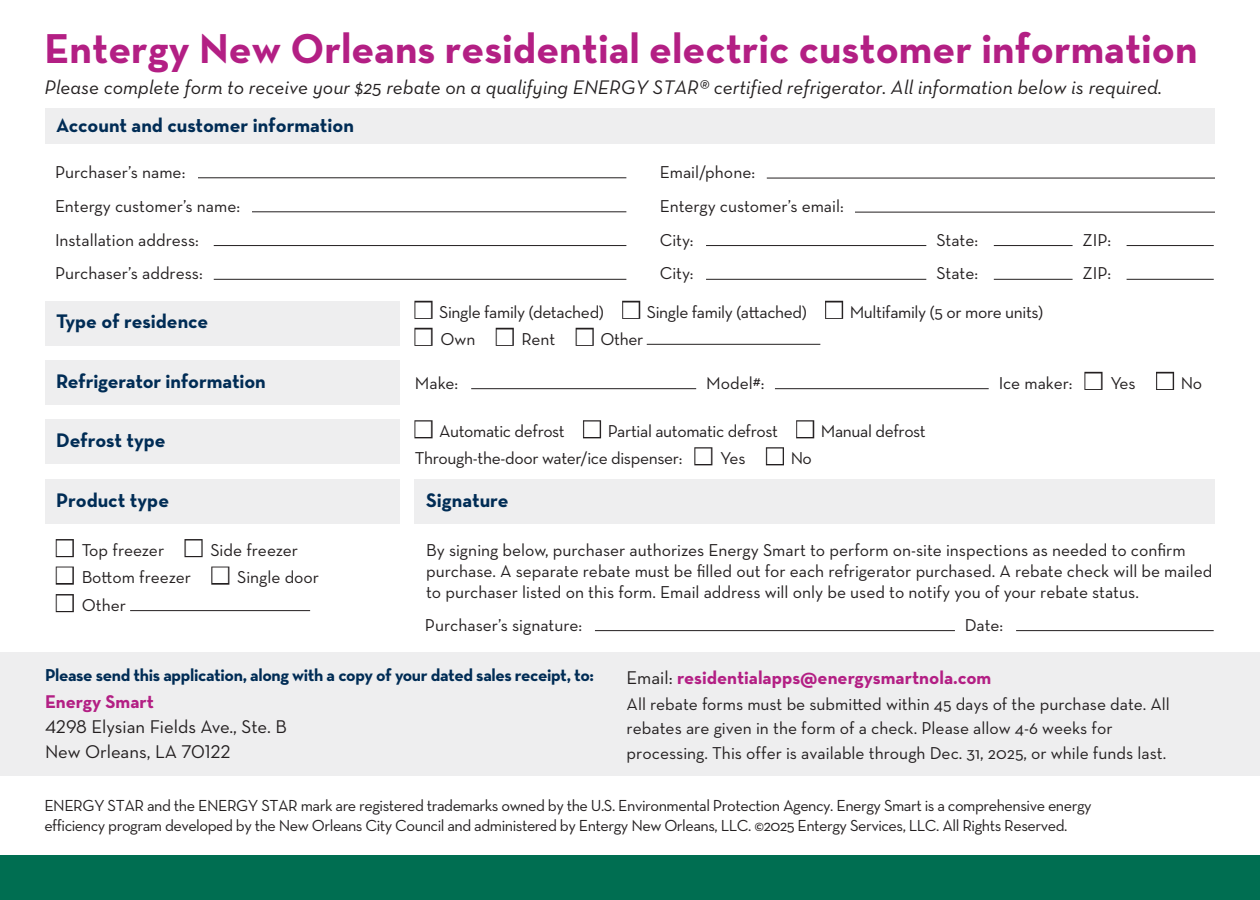
<style>
.page{position:relative;width:1260px;height:900px;background:#fff}
.page>*{position:absolute;margin:0;border:0;box-sizing:border-box;transform-origin:0 0}
.t1{font:700 42.5px "Neutraface Text";color:#b31f84}
.t2{font:italic 20px "Neutraface Text";color:#231f20}
.t3{font:700 20px "Neutraface Text";letter-spacing:-.005em;color:#002c55}
.t4{font:700 18.75px "Neutraface Text";color:#b31f84}
.t5{font:18.75px "Neutraface Text";letter-spacing:-.005em;color:#231f20}
.t6{font:17.5px/21px "Neutraface Text";color:#231f20}
.t7{font:17.5px "Neutraface Text";letter-spacing:-.02em;color:#231f20}
.t8{font:700 17.5px "Neutraface Text";letter-spacing:-.02em;color:#002c55}
.t9{font:16.25px/19.8px "Neutraface Text";letter-spacing:-.03em;color:#231f20}
.s1{font-family:"Neutra Text"}
.s2{font-weight:400;color:#231f20}
</style>
<div class="page">
<div style="left:0;top:855px;width:1260px;height:45px;background:#006e51"></div>
<div style="left:415px;top:479px;width:800px;height:45px;background:#eeeeef"></div>
<hr style="left:595px;top:630px;width:360px;height:1px;background:#231f20">
<hr style="left:1016px;top:630px;width:198px;height:1px;background:#231f20">
<div style="left:0;top:652px;width:1260px;height:124px;background:#eeeeef"></div>
<div style="left:45px;top:108px;width:1170px;height:36px;background:#eeeeef"></div>
<div style="left:45px;top:301px;width:355px;height:45px;background:#eeeeef"></div>
<div style="left:45px;top:419px;width:355px;height:45px;background:#eeeeef"></div>
<hr style="left:647px;top:344px;width:173px;height:1px;background:#231f20">
<div style="left:45px;top:360px;width:355px;height:45px;background:#eeeeef"></div>
<hr style="left:471px;top:388px;width:225px;height:1px;background:#231f20">
<hr style="left:775px;top:388px;width:214px;height:1px;background:#231f20">
<div style="left:45px;top:479px;width:355px;height:45px;background:#eeeeef"></div>
<hr style="left:130px;top:610px;width:180px;height:1px;background:#231f20">
<hr style="left:252px;top:211px;width:374px;height:1px;background:#231f20">
<hr style="left:252px;top:245px;width:374px;height:1px;background:#231f20">
<hr style="left:252px;top:279px;width:374px;height:1px;background:#231f20">
<hr style="left:214px;top:245px;width:38px;height:1px;background:#231f20">
<hr style="left:214px;top:279px;width:38px;height:1px;background:#231f20">
<hr style="left:855px;top:212px;width:360px;height:1px;background:#231f20">
<hr style="left:767px;top:178px;width:448px;height:1px;background:#231f20">
<hr style="left:706px;top:245px;width:220px;height:1px;background:#231f20">
<hr style="left:994px;top:245px;width:79px;height:1px;background:#231f20">
<hr style="left:1127px;top:245px;width:87px;height:1px;background:#231f20">
<hr style="left:706px;top:279px;width:220px;height:1px;background:#231f20">
<hr style="left:994px;top:279px;width:79px;height:1px;background:#231f20">
<hr style="left:1127px;top:279px;width:87px;height:1px;background:#231f20">
<hr style="left:198px;top:177px;width:428px;height:1px;background:#231f20">
<p class="t1" style="left:44px;top:21px;width:1155px">Entergy New Orleans residential electric customer information</p>
<p class="t2" style="left:44px;top:75px;width:1119px">Please complete form to receive your <span class="s1">$25</span> rebate on a qualifying ENERGY STAR® certified refrigerator. All information below is required.</p>
<p class="t3" style="left:56px;top:112px;width:299px">Account and customer information</p>
<p class="t6" style="left:55px;top:161px;width:132px">Purchaser’s name:</p>
<p class="t6" style="left:55px;top:195px;width:187px">Entergy customer’s name:</p>
<p class="t6" style="left:55px;top:229px;width:145px">Installation address:</p>
<p class="t6" style="left:55px;top:263px;width:149px">Purchaser’s address:</p>
<p class="t3" style="left:56px;top:309px;width:154px">Type of residence</p>
<p class="t6" style="left:660px;top:161px;width:97px">Email/phone:</p>
<p class="t6" style="left:660px;top:195px;width:185px">Entergy customer’s email:</p>
<p class="t6" style="left:660px;top:229px;width:35px">City:</p>
<p class="t6" style="left:936px;top:229px;width:43px">State:</p>
<p class="t6" style="left:1083px;top:229px;width:30px">ZIP:</p>
<p class="t6" style="left:660px;top:263px;width:35px">City:</p>
<p class="t6" style="left:936px;top:263px;width:43px">State:</p>
<p class="t6" style="left:1083px;top:263px;width:30px">ZIP:</p>
<p class="t7" style="left:415px;top:301px;width:630px">■ Single family (detached) ■ Single family (attached) ■ Multifamily (5 or more units)</p>
<p class="t7" style="left:415px;top:328px;width:230px">■ Own ■ Rent ■ Other</p>
<p class="t3" style="left:56px;top:368px;width:211px">Refrigerator information</p>
<p class="t6" style="left:415px;top:372px;width:45px">Make:</p>
<p class="t6" style="left:706px;top:372px;width:60px">Model#:</p>
<p class="t6" style="left:999px;top:372px;width:205px">Ice maker: ■ Yes ■ No</p>
<p class="t3" style="left:56px;top:427px;width:111px">Defrost type</p>
<p class="t3" style="left:56px;top:487px;width:114px">Product type</p>
<p class="t6" style="left:56px;top:539px;width:243px">■ Top freezer ■ Side freezer</p>
<p class="t6" style="left:56px;top:567px;width:264px">■ Bottom freezer ■ Single door</p>
<p class="t6" style="left:56px;top:594px;width:71px">■ Other</p>
<p class="t7" style="left:415px;top:420px;width:512px">■ Automatic defrost ■ Partial automatic defrost ■ Manual defrost</p>
<p class="t7" style="left:415px;top:447px;width:399px">Through-the-door water/ice dispenser: ■ Yes ■ No</p>
<p class="t3" style="left:426px;top:487px;width:84px">Signature</p>
<p class="t6" style="left:426px;top:539px;width:788px">By signing below, purchaser authorizes Energy Smart to perform on-site inspections as needed to confirm purchase. A separate rebate must be filled out for each refrigerator purchased. A rebate check will be mailed to purchaser listed on this form. Email address will only be used to notify you of your rebate status.</p>
<p class="t6" style="left:425px;top:614px;width:159px">Purchaser’s signature:</p>
<p class="t6" style="left:965px;top:614px;width:40px">Date:</p>
<p class="t8" style="left:45px;top:664px;width:551px">Please send this application, along with a copy of your dated sales receipt, to:</p>
<p class="t4" style="left:45px;top:690px;width:111px">Energy Smart</p>
<p class="t5" style="left:45px;top:715px;width:243px">4298 Elysian Fields Ave., Ste. B</p>
<p class="t5" style="left:45px;top:740px;width:187px">New Orleans, LA 70122</p>
<p class="t4" style="left:627px;top:666px;width:366px"><span class="s2">Email:</span> residentialapps@energysmartnola.com</p>
<p class="t6" style="left:627px;top:691px;width:545px;line-height:24.8px">All rebate forms must be submitted within 45 days of the purchase date. All rebates are given in the form of a check. Please allow 4-6 weeks for processing. This offer is available through Dec. 31, 202<span class="s1">5</span>, or while funds last.</p>
<p class="t9" style="left:44px;top:796px;width:1049px">ENERGY STAR and the ENERGY STAR mark are registered trademarks owned by the U.S. Environmental Protection Agency. Energy Smart is a comprehensive energy efficiency program developed by the New Orleans City Council and administered by Entergy New Orleans, LLC. <span class="s1">©2025</span> Entergy Services, LLC. All Rights Reserved.</p>
</div>
